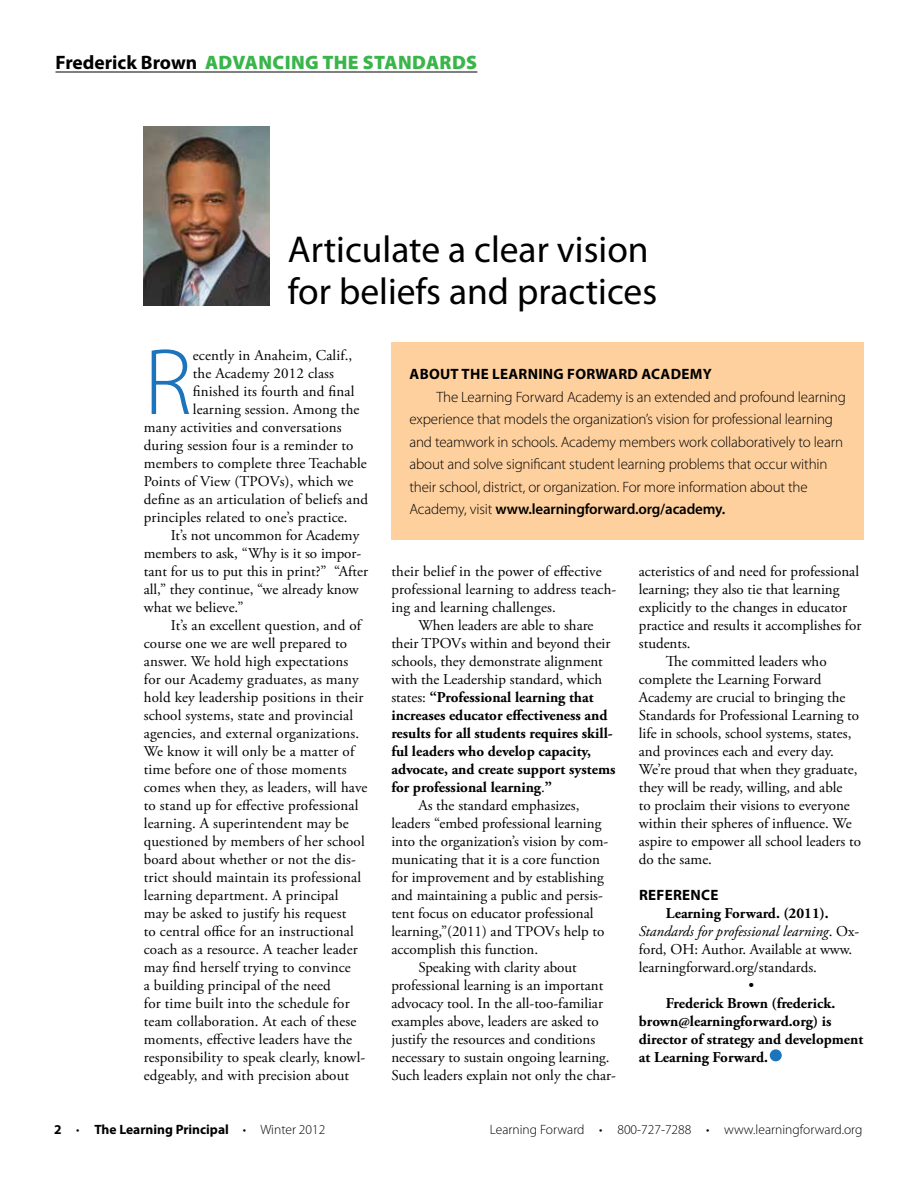
<style>
.page{position:relative;width:918px;height:1188px;background:#fff}
.page>*{position:absolute;margin:0;border:0;box-sizing:border-box;transform-origin:0 0}
.t1{font:300 95.1px "Myriad Pro";color:#1c75bc}
.t2{font:37.5px/42px "Myriad Pro";color:#000}
.t3{font:900 19.5px "Myriad Pro";letter-spacing:.02em;color:#39b54a}
.t4{font:15px "Adobe Garamond Pro";color:#000}
.t5{font:300 15px/22.5px "Myriad Pro";letter-spacing:-.01em;color:#000}
.t6{font:700 15px/18px "Adobe Garamond Pro";color:#000}
.t7{font:700 15px "Myriad Pro";letter-spacing:.02em;color:#000}
.t8{font:italic 15px "Adobe Garamond Pro";color:#000}
.t9{font:300 13.5px "Myriad Pro";color:#000}
.t10{font:700 13.5px "Myriad Pro";color:#000}
.s1{font-weight:700;color:#000}
.s2{font-weight:600}
.s3{font-weight:400}
.s4{font-style:normal}
.s5{font-weight:300}
</style>
<div class="page">
<div style="left:770px;top:1049px;width:12px;height:12px;background:#1c75bc;border-radius:50%"></div>
<hr style="left:56px;top:72px;width:421px;height:1px;background:#000">
<img style="left:144px;top:126px;width:126px;height:180px">
<div style="left:391px;top:342px;width:473px;height:198px;background:#fed09e"></div>
<h3 class="t3" style="left:56px;top:49px;width:423px"><span class="s1">FREDERICK BROWN</span> ADVANCING THE STANDARDS</h3>
<h2 class="t2" style="left:288px;top:228px;width:371px">Articulate a clear vision for beliefs and practices</h2>
<h1 class="t1" style="left:144px;top:325px;width:50px">R</h1>
<p class="t4" style="left:193px;top:346px;width:161px">ecently in Anaheim, Calif.,</p>
<p class="t4" style="left:193px;top:364px;width:143px">the Academy 2012 class</p>
<p class="t4" style="left:193px;top:382px;width:163px">finished its fourth and final</p>
<p class="t4" style="left:193px;top:400px;width:168px">learning session. Among the</p>
<p class="t4" style="left:144px;top:418px;width:199px">many activities and conversations</p>
<p class="t4" style="left:144px;top:436px;width:211px">during session four is a reminder to</p>
<p class="t4" style="left:144px;top:454px;width:225px">members to complete three Teachable</p>
<p class="t4" style="left:144px;top:472px;width:211px">Points of View (TPOVs), which we</p>
<p class="t4" style="left:144px;top:490px;width:226px">define as an articulation of beliefs and</p>
<p class="t4" style="left:144px;top:508px;width:205px">principles related to one’s practice.</p>
<p class="t4" style="left:171px;top:526px;width:190px">It’s not uncommon for Academy</p>
<p class="t4" style="left:144px;top:544px;width:219px">members to ask, “Why is it so impor-</p>
<p class="t4" style="left:144px;top:562px;width:226px">tant for us to put this in print?” “After</p>
<p class="t4" style="left:144px;top:580px;width:216px">all,” they continue, “we already know</p>
<p class="t4" style="left:144px;top:598px;width:101px">what we believe.”</p>
<p class="t4" style="left:171px;top:616px;width:192px">It’s an excellent question, and of</p>
<p class="t4" style="left:144px;top:634px;width:205px">course one we are well prepared to</p>
<p class="t4" style="left:144px;top:652px;width:206px">answer. We hold high expectations</p>
<p class="t4" style="left:144px;top:670px;width:216px">for our Academy graduates, as many</p>
<p class="t4" style="left:144px;top:688px;width:221px">hold key leadership positions in their</p>
<p class="t4" style="left:144px;top:706px;width:211px">school systems, state and provincial</p>
<p class="t4" style="left:144px;top:724px;width:217px">agencies, and external organizations.</p>
<p class="t4" style="left:144px;top:742px;width:212px">We know it will only be a matter of</p>
<p class="t4" style="left:144px;top:760px;width:204px">time before one of those moments</p>
<p class="t4" style="left:144px;top:778px;width:225px">comes when they, as leaders, will have</p>
<p class="t4" style="left:144px;top:796px;width:216px">to stand up for effective professional</p>
<p class="t4" style="left:144px;top:814px;width:207px">learning. A superintendent may be</p>
<p class="t4" style="left:144px;top:832px;width:222px">questioned by members of her school</p>
<p class="t4" style="left:144px;top:850px;width:214px">board about whether or not the dis-</p>
<p class="t4" style="left:144px;top:868px;width:219px">trict should maintain its professional</p>
<p class="t4" style="left:144px;top:886px;width:196px">learning department. A principal</p>
<p class="t4" style="left:144px;top:904px;width:204px">may be asked to justify his request</p>
<p class="t4" style="left:144px;top:922px;width:212px">to central office for an instructional</p>
<p class="t4" style="left:144px;top:940px;width:215px">coach as a resource. A teacher leader</p>
<p class="t4" style="left:144px;top:958px;width:209px">may find herself trying to convince</p>
<p class="t4" style="left:144px;top:976px;width:189px">a building principal of the need</p>
<p class="t4" style="left:144px;top:994px;width:207px">for time built into the schedule for</p>
<p class="t4" style="left:144px;top:1012px;width:214px">team collaboration. At each of these</p>
<p class="t4" style="left:144px;top:1030px;width:210px">moments, effective leaders have the</p>
<p class="t4" style="left:144px;top:1048px;width:223px">responsibility to speak clearly, knowl-</p>
<p class="t4" style="left:144px;top:1066px;width:207px">edgeably, and with precision about</p>
<p class="t7" style="left:410px;top:364px;width:101px">ABOUT THE LEAR</p>
<p class="t7" style="left:528px;top:364px;width:70px">NING FORWAR</p>
<p class="t7" style="left:628px;top:364px;width:84px">D ACADEMY</p>
<p class="t5" style="left:409px;top:385px;width:438px;text-indent:27px">The Learning Forward Academy is an extended and profound learning experience that models the organization’s vision for professional learning and teamwork in schools. Academy members work collaboratively to learn about and solve significant student learning problems that occur within their school, district, or organization. For more information about the Academy, visit <span class="s2">www.learningforward.org/academy.</span></p>
<p class="t4" style="left:391px;top:562px;width:212px">their belief in the power of effective</p>
<p class="t4" style="left:391px;top:580px;width:227px">professional learning to address teach-</p>
<p class="t4" style="left:391px;top:598px;width:166px">ing and learning challenges.</p>
<p class="t4" style="left:418px;top:616px;width:177px">When leaders are able to share</p>
<p class="t4" style="left:391px;top:634px;width:221px">their TPOVs within and beyond their</p>
<p class="t4" style="left:391px;top:652px;width:213px">schools, they demonstrate alignment</p>
<p class="t4" style="left:391px;top:670px;width:212px">with the Leadership standard, which</p>
<p class="t6" style="left:391px;top:689px;width:204px"><span class="s3">states:</span> “Professional learning that</p>
<p class="t6" style="left:391px;top:707px;width:218px">increases educator effectiveness and</p>
<p class="t6" style="left:391px;top:725px;width:223px">results for all students requires skill-</p>
<p class="t6" style="left:391px;top:743px;width:201px">ful leaders who develop capacity,</p>
<p class="t6" style="left:391px;top:761px;width:226px">advocate, and create support systems</p>
<p class="t6" style="left:391px;top:779px;width:162px">for professional learning<span class="s3">.</span>”</p>
<p class="t4" style="left:418px;top:796px;width:163px">As the standard emphasizes,</p>
<p class="t4" style="left:391px;top:814px;width:212px">leaders “embed professional learning</p>
<p class="t4" style="left:391px;top:832px;width:218px">into the organization’s vision by com-</p>
<p class="t4" style="left:391px;top:850px;width:210px">municating that it is a core function</p>
<p class="t4" style="left:391px;top:868px;width:214px">for improvement and by establishing</p>
<p class="t4" style="left:391px;top:886px;width:213px">and maintaining a public and persis-</p>
<p class="t4" style="left:391px;top:904px;width:204px">tent focus on educator professional</p>
<p class="t4" style="left:391px;top:922px;width:214px">learning,”(2011) and TPOVs help to</p>
<p class="t4" style="left:391px;top:940px;width:148px">accomplish this function.</p>
<p class="t4" style="left:418px;top:958px;width:160px">Speaking with clarity about</p>
<p class="t4" style="left:391px;top:976px;width:213px">professional learning is an important</p>
<p class="t4" style="left:391px;top:994px;width:213px">advocacy tool. In the all-too-familiar</p>
<p class="t4" style="left:391px;top:1012px;width:209px">examples above, leaders are asked to</p>
<p class="t4" style="left:391px;top:1030px;width:205px">justify the resources and conditions</p>
<p class="t4" style="left:391px;top:1048px;width:220px">necessary to sustain ongoing learning.</p>
<p class="t4" style="left:391px;top:1066px;width:226px">Such leaders explain not only the char-</p>
<p class="t4" style="left:639px;top:562px;width:222px">acteristics of and need for professional</p>
<p class="t4" style="left:639px;top:580px;width:202px">learning; they also tie that learning</p>
<p class="t4" style="left:639px;top:598px;width:210px">explicitly to the changes in educator</p>
<p class="t4" style="left:639px;top:616px;width:224px">practice and results it accomplishes for</p>
<p class="t4" style="left:639px;top:634px;width:53px">students.</p>
<p class="t4" style="left:666px;top:652px;width:162px">The committed leaders who</p>
<p class="t4" style="left:639px;top:670px;width:184px">complete the Learning Forward</p>
<p class="t4" style="left:639px;top:688px;width:208px">Academy are crucial to bringing the</p>
<p class="t4" style="left:639px;top:706px;width:222px">Standards for Professional Learning to</p>
<p class="t4" style="left:639px;top:724px;width:214px">life in schools, school systems, states,</p>
<p class="t4" style="left:639px;top:742px;width:196px">and provinces each and every day.</p>
<p class="t4" style="left:639px;top:760px;width:220px">We’re proud that when they graduate,</p>
<p class="t4" style="left:639px;top:778px;width:205px">they will be ready, willing, and able</p>
<p class="t4" style="left:639px;top:796px;width:213px">to proclaim their visions to everyone</p>
<p class="t4" style="left:639px;top:814px;width:214px">within their spheres of influence. We</p>
<p class="t4" style="left:639px;top:832px;width:224px">aspire to empower all school leaders to</p>
<p class="t4" style="left:639px;top:850px;width:75px">do the same.</p>
<p class="t7" style="left:639px;top:885px;width:19px">REFERE</p>
<p class="t7" style="left:691px;top:885px;width:28px">NCE</p>
<p class="t6" style="left:666px;top:905px;width:164px">Learning Forward. (2011).</p>
<p class="t8" style="left:639px;top:922px;width:222px">Standards for professional learning<span class="s4">. Ox-</span></p>
<p class="t4" style="left:639px;top:940px;width:215px">ford, OH: Author. Available at www.</p>
<p class="t4" style="left:639px;top:958px;width:180px">learningforward.org/standards.</p>
<p class="t4" style="left:749px;top:976px;width:7px">•</p>
<p class="t6" style="left:639px;top:995px;width:226px;text-indent:27px">Frederick Brown (frederick. brown@learningforward.org) is director of strategy and development at Learning Forward.</p>
<p class="t10" style="left:54px;top:1121px;width:273px">2 <span class="s5">•</span> THE LEARNING PRINCIPAL <span class="s5">• Winter 2012</span></p>
<p class="t9" style="left:490px;top:1121px;width:374px">Learning Forward • 800-727-7288 • www.learningforward.org</p>
</div>
